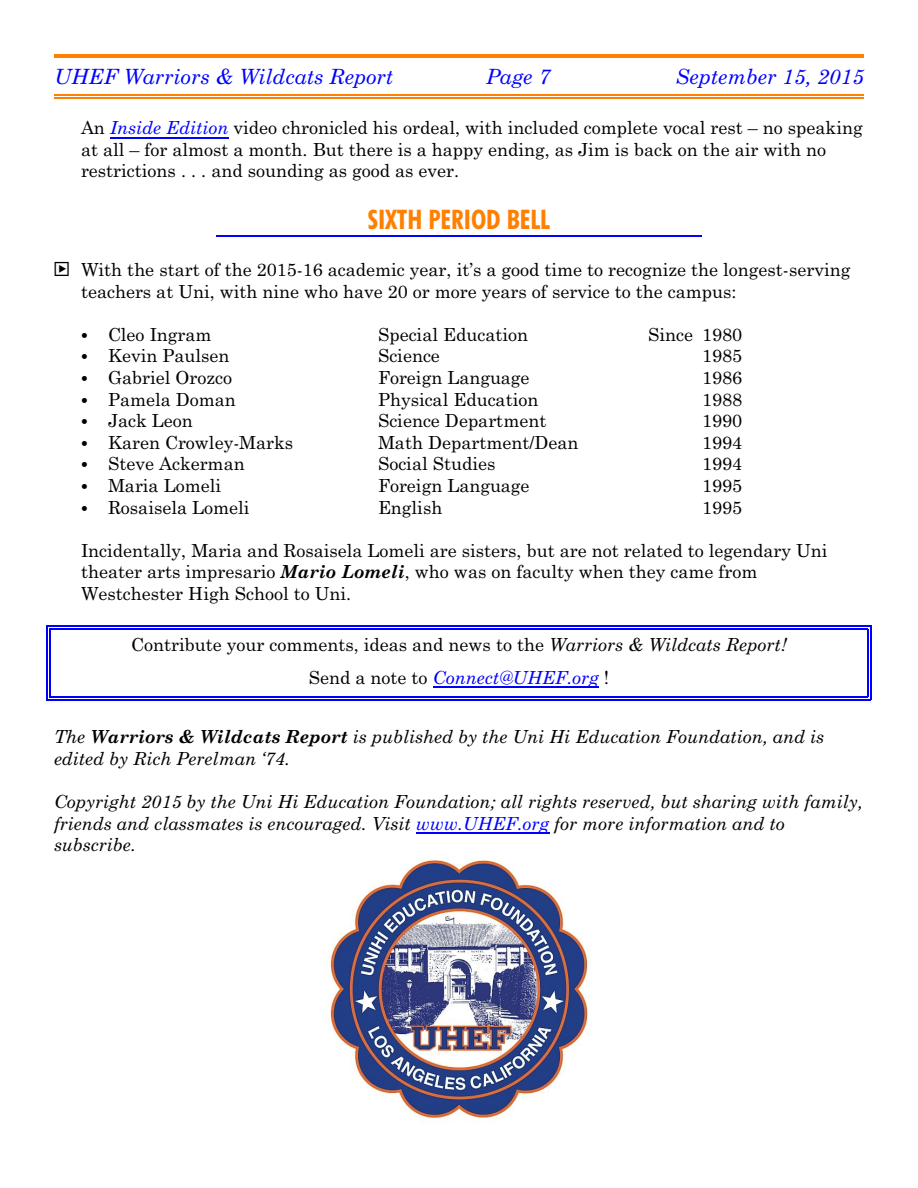
<style>
.page{position:relative;width:918px;height:1188px;background:#fff}
.page>*{position:absolute;margin:0;border:0;box-sizing:border-box;transform-origin:0 0}
.t1{font:700 condensed 27px "Futura BT";color:#ff8000}
.t2{font:italic 21px "Century Schoolbook";color:#00f}
.t3{font:18px/21.6px "Century Schoolbook";color:#000}
.t4{font:italic 18px/21.8px "Century Schoolbook";color:#000}
.t5{font:italic 18px "Century Schoolbook";color:#00f}
.s1{font-style:italic;color:#00f}
.s2{font-family:"WP Math A"}
.s3{font-weight:700;font-style:italic}
.s4{font-style:italic}
.s5{font-style:normal;color:#000}
.s6{font-weight:700}
.s7{color:#00f}
</style>
<div class="page">
<hr style="left:54px;top:54px;width:810px;height:1px;background:#ff8000">
<hr style="left:54px;top:57px;width:810px;height:1px;background:#ff8000">
<hr style="left:54px;top:94px;width:810px;height:1px;background:#ff8000">
<hr style="left:54px;top:97px;width:810px;height:1px;background:#ff8000">
<hr style="left:50px;top:629px;width:818px;height:1px;background:#00f">
<hr style="left:47px;top:626px;width:1px;height:36px;background:#00f">
<hr style="left:870px;top:626px;width:1px;height:36px;background:#00f">
<hr style="left:47px;top:626px;width:824px;height:1px;background:#00f">
<hr style="left:50px;top:696px;width:818px;height:1px;background:#00f">
<svg style="left:47px;top:629px;width:4px;height:70px"></svg>
<svg style="left:867px;top:629px;width:4px;height:70px"></svg>
<hr style="left:47px;top:699px;width:824px;height:1px;background:#00f">
<hr style="left:110px;top:137px;width:119px;height:1px;background:#00f">
<hr style="left:433px;top:687px;width:166px;height:1px;background:#00f">
<hr style="left:416px;top:832px;width:133px;height:2px;background:#00f">
<hr style="left:216px;top:235px;width:486px;height:2px;background:#00f">
<img style="left:329px;top:856px;width:259px;height:265px">
<p class="t2" style="left:54px;top:69px;width:341px">UHEF Warriors &amp; Wildcats Report</p>
<p class="t2" style="left:486px;top:69px;width:66px">Page 7</p>
<p class="t2" style="left:675px;top:69px;width:190px">September 15, 2015</p>
<p class="t3" style="left:81px;top:119px;width:783px">An <span class="s1">Inside Edition</span> video chronicled his ordeal, with included complete vocal rest – no speaking at all – for almost a month. But there is a happy ending, as Jim is back on the air with no restrictions . . . and sounding as good as ever.</p>
<p class="t1" style="left:368px;top:208px;width:184px">SIXTH PERIOD BELL</p>
<p class="t3" style="left:81px;top:260px;width:771px">With the start of the 2015-16 academic year, it’s a good time to recognize the longest-serving teachers at Uni, with nine who have 20 or more years of service to the campus:</p>
<p class="t3" style="left:81px;top:325px;width:132px"><span class="s2">∙</span> Cleo Ingram</p>
<p class="t3" style="left:378px;top:325px;width:152px">Special Education</p>
<p class="t3" style="left:648px;top:325px;width:96px">Since 1980</p>
<p class="t3" style="left:81px;top:347px;width:150px"><span class="s2">∙</span> Kevin Paulsen</p>
<p class="t3" style="left:378px;top:347px;width:63px">Science</p>
<p class="t3" style="left:702px;top:347px;width:42px">1985</p>
<p class="t3" style="left:81px;top:368px;width:153px"><span class="s2">∙</span> Gabriel Orozco</p>
<p class="t3" style="left:378px;top:368px;width:153px">Foreign Language</p>
<p class="t3" style="left:702px;top:368px;width:42px">1986</p>
<p class="t3" style="left:81px;top:390px;width:156px"><span class="s2">∙</span> Pamela Doman</p>
<p class="t3" style="left:378px;top:390px;width:162px">Physical Education</p>
<p class="t3" style="left:702px;top:390px;width:42px">1988</p>
<p class="t3" style="left:81px;top:412px;width:113px"><span class="s2">∙</span> Jack Leon</p>
<p class="t3" style="left:378px;top:412px;width:170px">Science Department</p>
<p class="t3" style="left:702px;top:412px;width:42px">1990</p>
<p class="t3" style="left:81px;top:433px;width:214px"><span class="s2">∙</span> Karen Crowley-Marks</p>
<p class="t3" style="left:378px;top:433px;width:202px">Math Department/Dean</p>
<p class="t3" style="left:702px;top:433px;width:42px">1994</p>
<p class="t3" style="left:81px;top:455px;width:165px"><span class="s2">∙</span> Steve Ackerman</p>
<p class="t3" style="left:378px;top:455px;width:119px">Social Studies</p>
<p class="t3" style="left:702px;top:455px;width:42px">1994</p>
<p class="t3" style="left:81px;top:476px;width:142px"><span class="s2">∙</span> Maria Lomeli</p>
<p class="t3" style="left:378px;top:476px;width:153px">Foreign Language</p>
<p class="t3" style="left:702px;top:476px;width:42px">1995</p>
<p class="t3" style="left:81px;top:498px;width:170px"><span class="s2">∙</span> Rosaisela Lomeli</p>
<p class="t3" style="left:378px;top:498px;width:66px">English</p>
<p class="t3" style="left:702px;top:498px;width:42px">1995</p>
<p class="t3" style="left:81px;top:541px;width:748px">Incidentally, Maria and Rosaisela Lomeli are sisters, but are not related to legendary Uni theater arts impresario <span class="s3">Mario Lomeli</span>, who was on faculty when they came from<br>Westchester High School to Uni.</p>
<p class="t3" style="left:131px;top:635px;width:657px">Contribute your comments, ideas and news to the <span class="s4">Warriors &amp; Wildcats Report!</span></p>
<p class="t5" style="left:309px;top:671px;width:302px"><span class="s5">Send a note to</span> Connect@UHEF.org <span class="s5">!</span></p>
<p class="t4" style="left:54px;top:727px;width:772px">The <span class="s6">Warriors &amp; Wildcats Report</span> is published by the Uni Hi Education Foundation, and is edited by Rich Perelman ‘74.</p>
<p class="t4" style="left:54px;top:792px;width:810px">Copyright 2015 by the Uni Hi Education Foundation; all rights reserved, but sharing with family, friends and classmates is encouraged. Visit <span class="s7">www.UHEF.org</span> for more information and to subscribe.</p>
</div>
